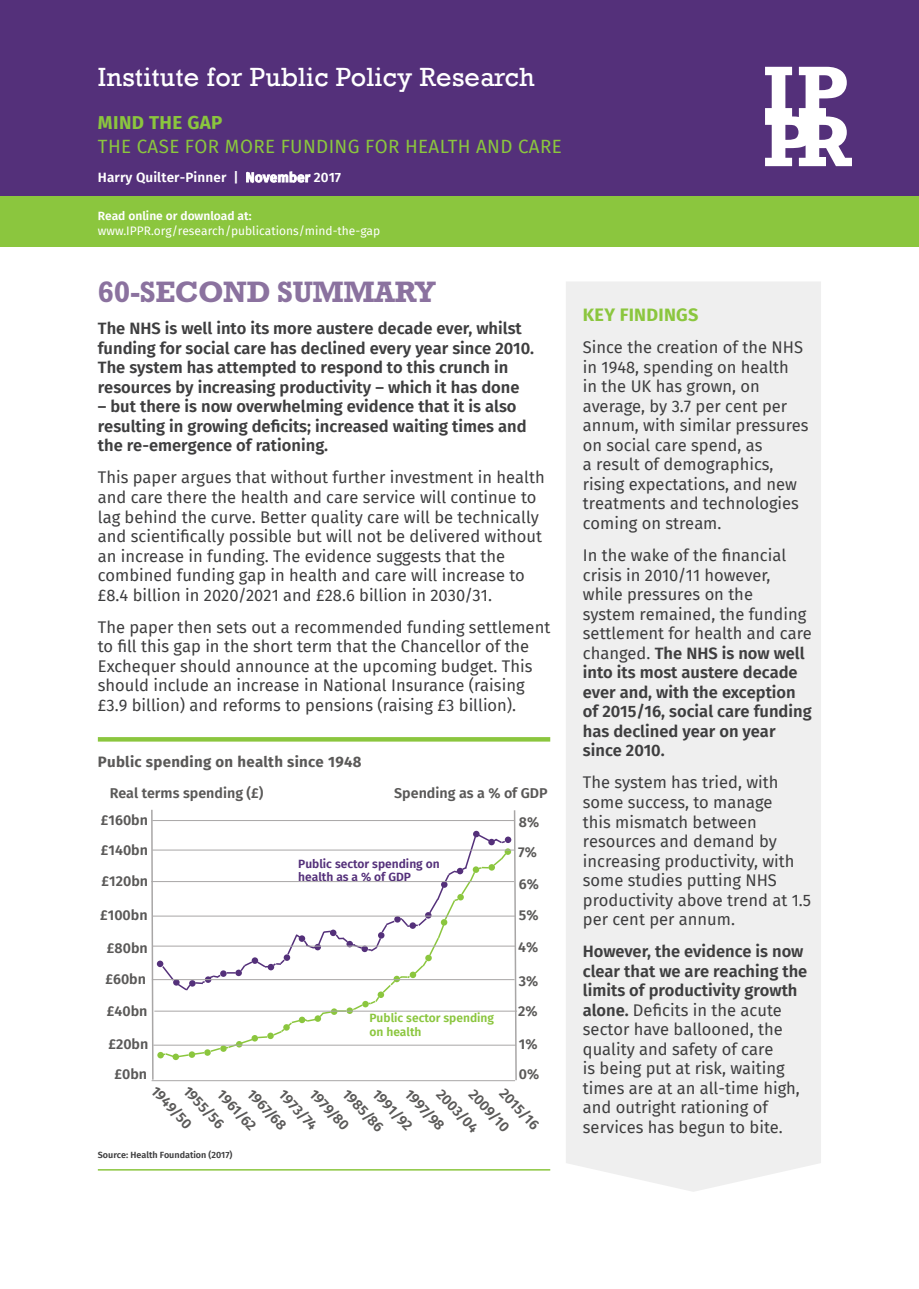
<style>
.page{position:relative;width:919px;height:1289px;background:#fff}
.page>*{position:absolute;margin:0;border:0;box-sizing:border-box;transform-origin:0 0}
.Body_para{font:700 30px "Rockwell Std";letter-spacing:-.015em;color:#8b729f}
.Sum_authors{font:27px "Rockwell";letter-spacing:.01em;color:#fff}
.Sum_authors-2{font:18.75px/23.2px "Fira Sans";letter-spacing:.02em;color:#8bc63e}
.Subhead_1{font:700 18px "Fira Sans";letter-spacing:.015em;color:#8bc63e}
.Body_para-2{font:16.5px/19.5px "Fira Sans";color:#3e3e3f}
.Body_para-3{font:600 16.5px/19.5px "Fira Sans";color:#3e3e3f}
.Figure_header_rule_a{font:700 15px "Fira Sans";letter-spacing:.02em;color:#5a5958}
.t1{font:600 14.25px/30.8px "Fira Sans";color:#5a5958}
.Sum_authors-3{font:600 13.5px "Fira Sans";letter-spacing:.01em;color:#fff}
.Sum_pub_link{font:12px/15px "Fira Sans";color:#fff}
.t2{font:600 12px/13.5px "Fira Sans";color:#54307a}
.t3{font:600 12px/13.5px "Fira Sans";color:#8bc63e}
.Figure_source_note_r{font:600 9px "Fira Sans";color:#3e3e3f}
.s1{font-weight:700}
.s2{font-weight:600}
</style>
<div class="page">
<div style="left:0;top:43px;width:918px;height:204px;background:#8bc63e"></div>
<div style="left:0;top:0;width:918px;height:196px;background:#54307a"></div>
<svg style="left:765px;top:67px;width:86px;height:99px"></svg>
<svg style="left:98px;top:737px;width:452px;height:4px;background:#8dc742"></svg>
<hr style="left:98px;top:1169px;width:452px;height:1px;background:#8bc63e">
<div style="left:505px;top:836px;width:6px;height:7px;background:#54307a;border-radius:50%"></div>
<svg style="left:473px;top:830px;width:6px;height:7px"></svg>
<div style="left:157px;top:960px;width:6px;height:7px;background:#54307a;border-radius:50%"></div>
<svg style="left:504px;top:848px;width:7px;height:6px"></svg>
<svg style="left:161px;top:833px;width:346px;height:225px"></svg>
<div style="left:172px;top:1053px;width:7px;height:7px;background:#8bc63e;border-radius:50%"></div>
<svg style="left:157px;top:1051px;width:7px;height:7px"></svg>
<svg style="left:151px;top:809px;width:3px;height:272px"></svg>
<svg style="left:513px;top:810px;width:4px;height:271px"></svg>
<hr style="left:152px;top:1080px;width:363px;height:1px;background:#a8a6a6">
<hr style="left:152px;top:820px;width:363px;height:1px;background:#a8a6a6">
<hr style="left:152px;top:849px;width:363px;height:1px;background:#a8a6a6">
<hr style="left:151px;top:881px;width:363px;height:1px;background:#a8a6a6">
<hr style="left:152px;top:915px;width:363px;height:1px;background:#a8a6a6">
<hr style="left:153px;top:945px;width:362px;height:1px;background:#a8a6a6">
<hr style="left:152px;top:979px;width:362px;height:1px;background:#a8a6a6">
<hr style="left:154px;top:1010px;width:363px;height:1px;background:#a8a6a6">
<hr style="left:153px;top:1044px;width:363px;height:1px;background:#a8a6a6">
<div style="left:566px;top:282px;width:255px;height:909px;background:#efefef"></div>
<p class="Sum_authors" style="left:98px;top:61px;width:438px">Institute for Public Policy Research</p>
<p class="Sum_authors-2" style="left:98px;top:111px;width:465px"><span class="s1">MIND THE GAP<br></span>THE CASE FOR MORE FUNDING FOR HEALTH AND CARE</p>
<p class="Sum_authors-3" style="left:98px;top:166px;width:245px">Harry Quilter-Pinner | November 2017</p>
<p class="Sum_pub_link" style="left:98px;top:208px;width:284px"><span class="s2">Read online or download at: </span>www.IPPR.org/research/publications/mind-the-gap</p>
<p class="Body_para" style="left:98px;top:274px;width:339px">60-SECOND SUMMARY</p>
<p class="Body_para-3" style="left:98px;top:317px;width:438px">The NHS is well into its more austere decade ever, whilst funding for social care has declined every year since 2010.<br>The system has attempted to respond to this crunch in resources by increasing productivity – which it has done</p>
<p class="Body_para-3" style="left:98px;top:395px;width:430px">– but there is now overwhelming evidence that it is also resulting in growing deficits; increased waiting times and the re-emergence of rationing.</p>
<p class="Body_para-2" style="left:98px;top:467px;width:448px">This paper argues that without further investment in health and care there the health and care service will continue to lag behind the curve. Better quality care will be technically and scientifically possible but will not be delivered without an increase in funding. The evidence suggests that the combined funding gap in health and care will increase to £8.4 billion in 2020/2021 and £28.6 billion in 2030/31.</p>
<p class="Body_para-2" style="left:98px;top:617px;width:454px">The paper then sets out a recommended funding settlement to fill this gap in the short term that the Chancellor of the Exchequer should announce at the upcoming budget. This should include an increase in National Insurance (raising £3.9 billion) and reforms to pensions (raising £3 billion).</p>
<p class="Figure_header_rule_a" style="left:98px;top:749px;width:265px">Public spending on health since 1948</p>
<p class="t1" style="left:110px;top:776px;width:155px">Real terms spending (£)</p>
<p class="t1" style="left:394px;top:776px;width:155px">Spending as a % of GDP</p>
<p class="t1" style="left:101px;top:804px;width:49px;line-height:30.3px;text-align:justify">£160bn £140bn £120bn</p>
<p class="t1" style="left:100px;top:898px;width:49px">£100bn</p>
<p class="t1" style="left:107px;top:931px;width:42px">£80bn</p>
<p class="t1" style="left:105px;top:962px;width:42px">£60bn</p>
<p class="t1" style="left:107px;top:995px;width:42px">£40bn</p>
<p class="t1" style="left:108px;top:1028px;width:42px;line-height:29.2px;text-align:center">£20bn £0bn</p>
<p class="t1" style="left:166px;top:1077px;width:54px;rotate:47deg">1949/50</p>
<p class="t1" style="left:518px;top:805px;width:23px">8%<br>7%</p>
<p class="t1" style="left:519px;top:867px;width:22px">6%</p>
<p class="t1" style="left:519px;top:899px;width:21px">5%</p>
<p class="t1" style="left:518px;top:930px;width:22px">4%</p>
<p class="t1" style="left:518px;top:964px;width:22px">3%<br>2%</p>
<p class="t1" style="left:519px;top:1027px;width:22px">1%<br>0%</p>
<p class="t2" style="left:298px;top:856px;width:143px">Public sector spending on health as a % of GDP</p>
<p class="t3" style="left:369px;top:1010px;width:126px">Public sector spending on health</p>
<p class="t1" style="left:198px;top:1077px;width:54px;rotate:47deg">1955/56</p>
<p class="t1" style="left:514px;top:1079px;width:52px;rotate:47deg">2015/16</p>
<p class="t1" style="left:483px;top:1080px;width:54px;rotate:47deg">2009/10</p>
<p class="t1" style="left:451px;top:1080px;width:55px;rotate:47deg">2003/04</p>
<p class="t1" style="left:419px;top:1080px;width:52px;rotate:47deg">1997/98</p>
<p class="t1" style="left:387px;top:1080px;width:52px;rotate:47deg">1991/92</p>
<p class="t1" style="left:357px;top:1080px;width:54px;rotate:47deg">1985/86</p>
<p class="t1" style="left:324px;top:1080px;width:52px;rotate:47deg">1979/80</p>
<p class="t1" style="left:262px;top:1080px;width:51px;rotate:47deg">1967/68</p>
<p class="t1" style="left:293px;top:1080px;width:51px;rotate:47deg">1973/74</p>
<p class="t1" style="left:232px;top:1080px;width:51px;rotate:47deg">1961/62</p>
<p class="Figure_source_note_r" style="left:98px;top:1147px;width:136px">Source: Health Foundation (2017)</p>
<p class="Subhead_1" style="left:583px;top:299px;width:117px">KEY FINDINGS</p>
<p class="Body_para-2" style="left:583px;top:337px;width:227px">Since the creation of the NHS in 1948, spending on health<br>in the UK has grown, on average, by 3.7 per cent per annum, with similar pressures on social care spend, as<br>a result of demographics, rising expectations, and new treatments and technologies coming on stream.</p>
<p class="Body_para-2" style="left:583px;top:545px;width:230px">In the wake of the financial crisis in 2010/11 however, while pressures on the<br>system remained, the funding settlement for health and care changed. <span class="s2">The NHS is now well into its most austere decade ever and, with the exception of 2015/16, social care funding has declined year on year since 2010.</span></p>
<p class="Body_para-2" style="left:583px;top:772px;width:230px">The system has tried, with some success, to manage<br>this mismatch between resources and demand by increasing productivity, with some studies putting NHS productivity above trend at 1.5 per cent per annum.</p>
<p class="Body_para-2" style="left:583px;top:941px;width:226px"><span class="s2">However, the evidence is now clear that we are reaching the limits of productivity growth alone.</span> Deficits in the acute sector have ballooned, the quality and safety of care<br>is being put at risk, waiting times are at an all-time high, and outright rationing of services has begun to bite.</p>
</div>
